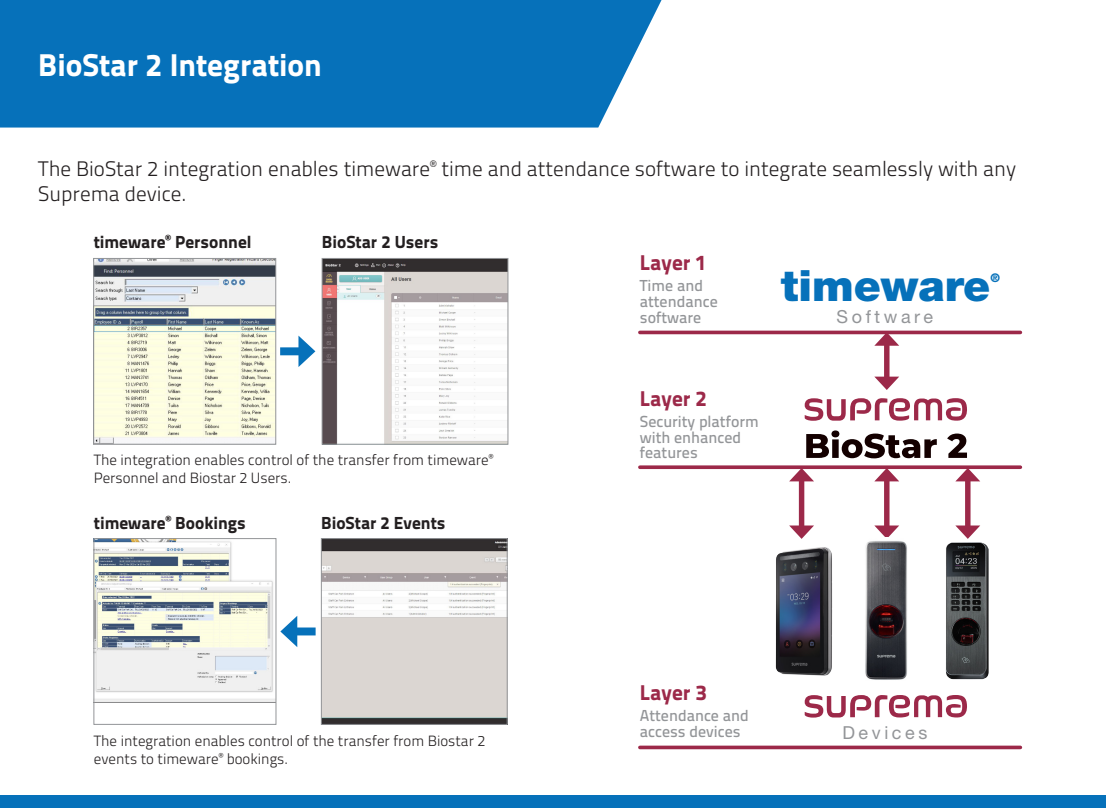
<style>
.page{position:relative;width:1106px;height:808px;background:#fff}
.page>*{position:absolute;margin:0;border:0;box-sizing:border-box;transform-origin:0 0}
.t1{font:900 43.2px "Helvetica Neue LT Std";color:#0671ba}
.t2{font:31.5px "Titillium Text 22 L 999 wt";color:#fff}
.t3{font:21.45px "Titillium Text 22 L 999 wt";color:#9c2949}
.t4{font:21px/25.2px "Titillium Text 22 L 250 wt";color:#231f20}
.t5{font:18px "Helvetica Neue LT Std";letter-spacing:.2em;color:#939598}
.t6{font:17.4px "Titillium Text 22 L 999 wt";color:#231f20}
.t7{font:15.9px/15.9px "Titillium Text 22 L 600 wt";color:#939598}
.t8{font:14.85px/17.9px "Titillium Text 22 L 250 wt";color:#231f20}
.t9{font:900 12px "Helvetica Neue LT Std";color:#0671ba}
</style>
<div class="page">
<div style="left:0;top:0;width:661px;height:128px;background:#0671ba"></div>
<div style="left:0;top:795px;width:1106px;height:13px;background:#0671ba"></div>
<img style="left:95px;top:260px;width:179px;height:182px">
<div style="left:93px;top:258px;width:183px;height:186px;border:1px solid #939598"></div>
<img style="left:324px;top:260px;width:182px;height:182px">
<div style="left:322px;top:258px;width:186px;height:186px;border:1px solid #939598"></div>
<div style="left:280px;top:347px;width:25px;height:8px;background:#0671ba"></div>
<svg style="left:298px;top:336px;width:17px;height:31px"></svg>
<img style="left:96px;top:540px;width:178px;height:163px">
<div style="left:94px;top:538px;width:182px;height:186px;border:1px solid #939598"></div>
<img style="left:323px;top:540px;width:182px;height:182px">
<div style="left:321px;top:538px;width:186px;height:186px;border:1px solid #939598"></div>
<div style="left:291px;top:627px;width:24px;height:8px;background:#0671ba"></div>
<svg style="left:280px;top:616px;width:17px;height:31px"></svg>
<div style="left:884px;top:476px;width:5px;height:54px;background:#9c2949"></div>
<svg style="left:874px;top:469px;width:25px;height:12px"></svg>
<svg style="left:874px;top:525px;width:25px;height:12px"></svg>
<div style="left:884px;top:341px;width:5px;height:40px;background:#9c2949"></div>
<svg style="left:874px;top:334px;width:25px;height:12px"></svg>
<svg style="left:874px;top:377px;width:25px;height:13px"></svg>
<div style="left:799px;top:476px;width:5px;height:54px;background:#9c2949"></div>
<svg style="left:789px;top:469px;width:25px;height:12px"></svg>
<svg style="left:789px;top:525px;width:25px;height:14px"></svg>
<div style="left:965px;top:476px;width:5px;height:54px;background:#9c2949"></div>
<svg style="left:955px;top:469px;width:25px;height:12px"></svg>
<svg style="left:955px;top:525px;width:25px;height:14px"></svg>
<hr style="left:640px;top:331px;width:380px;height:3px;background:#9c2949">
<svg style="left:640px;top:465px;width:380px;height:4px;fill:#9c2949"></svg>
<hr style="left:640px;top:746px;width:380px;height:3px;background:#9c2949">
<svg style="left:806px;top:430px;width:130px;height:28px"></svg>
<svg style="left:947px;top:433px;width:20px;height:25px"></svg>
<svg style="left:804px;top:398px;width:163px;height:23px"></svg>
<svg style="left:804px;top:695px;width:163px;height:23px"></svg>
<img style="left:775px;top:547px;width:58px;height:129px">
<img style="left:945px;top:542px;width:43px;height:137px">
<img style="left:865px;top:541px;width:42px;height:139px">
<p class="t2" style="left:38px;top:40px;width:285px">BioStar 2 Integration</p>
<p class="t4" style="left:38px;top:155px;width:979px">The BioStar 2 integration enables timeware<sup>®</sup> time and attendance software to integrate seamlessly with any<br>Suprema device.</p>
<p class="t6" style="left:94px;top:228px;width:159px">timeware<sup>®</sup> Personnel</p>
<p class="t6" style="left:322px;top:228px;width:118px">BioStar 2 Users</p>
<p class="t8" style="left:94px;top:450px;width:401px">The integration enables control of the transfer from timeware<sup>®<br></sup>Personnel and Biostar 2 Users.</p>
<p class="t6" style="left:94px;top:509px;width:153px">timeware<sup>®</sup> Bookings</p>
<p class="t6" style="left:321px;top:509px;width:126px">BioStar 2 Events</p>
<p class="t8" style="left:94px;top:731px;width:393px">The integration enables control of the transfer from Biostar 2 events to timeware<sup>®</sup> bookings.</p>
<p class="t3" style="left:640px;top:246px;width:69px">Layer 1</p>
<p class="t7" style="left:640px;top:277px;width:79px">Time and attendance</p>
<p class="t7" style="left:640px;top:309px;width:63px">software</p>
<p class="t1" style="left:781px;top:260px;width:211px">timeware</p>
<p class="t9" style="left:990px;top:270px;width:11px">®</p>
<p class="t5" style="left:836px;top:306px;width:98px">Software</p>
<p class="t3" style="left:640px;top:382px;width:69px">Layer 2</p>
<p class="t7" style="left:640px;top:412px;width:120px">Security platform with enhanced features</p>
<p class="t3" style="left:640px;top:676px;width:69px">Layer 3</p>
<p class="t7" style="left:640px;top:706px;width:110px">Attendance and access devices</p>
<p class="t5" style="left:842px;top:721px;width:86px">Devices</p>
</div>
